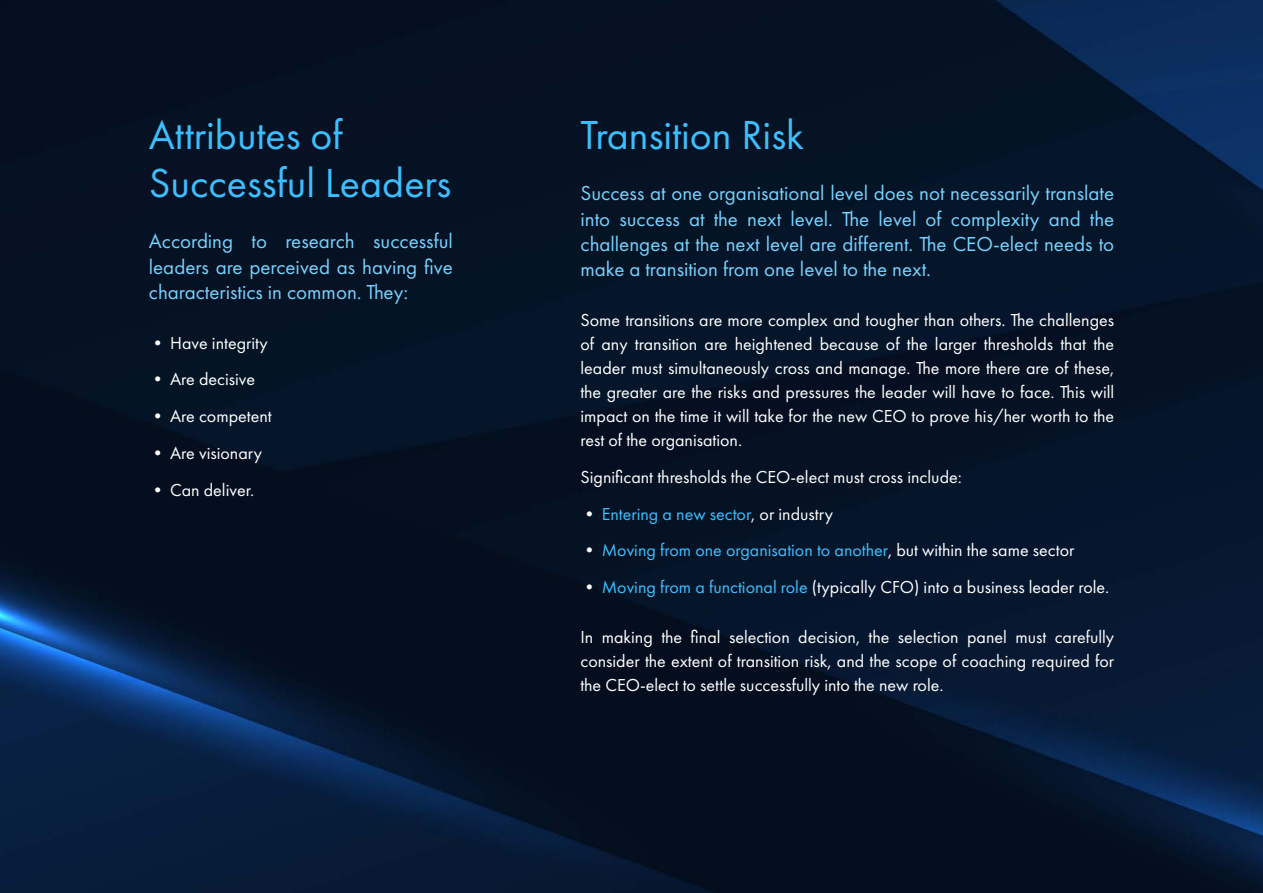
<style>
.page{position:relative;width:1263px;height:893px;background:#fff}
.page>*{position:absolute;margin:0;border:0;box-sizing:border-box;transform-origin:0 0}
.t1{font:42px/48px "Futura PT";color:#3cbfff}
.t2{font:21px/25.5px "Futura PT";color:#77d2ff;text-align:justify}
.t3{font:18px/24px "Futura PT";color:#fff;text-align:justify}
.t4{font:18px "Futura PT";color:#3cbfff}
.s1{color:#fff}
.s2{color:#3cbfff}
</style>
<div class="page">
<img style="left:0;top:0;width:1263px;height:893px">
<h1 class="t1" style="left:149px;top:111px;width:304px">Attributes of<br>Successful Leaders</h1>
<p class="t2" style="left:149px;top:228px;width:306px">According to research successful leaders are perceived as having five characteristics in common. They:</p>
<p class="t3" style="left:149px;top:330px;width:121px">• Have integrity</p>
<p class="t3" style="left:149px;top:367px;width:108px">• Are decisive</p>
<p class="t3" style="left:149px;top:404px;width:124px">• Are competent</p>
<p class="t3" style="left:149px;top:441px;width:115px">• Are visionary</p>
<p class="t3" style="left:149px;top:477px;width:107px">• Can deliver.</p>
<h1 class="t1" style="left:580px;top:111px;width:225px">Transition Risk</h1>
<p class="t2" style="left:580px;top:180px;width:535px">Success at one organisational level does not necessarily translate into success at the next level. The level of complexity and the challenges at the next level are different. The CEO-elect needs to make a transition from one level to the next.</p>
<p class="t3" style="left:580px;top:308px;width:535px">Some transitions are more complex and tougher than others. The challenges of any transition are heightened because of the larger thresholds that the leader must simultaneously cross and manage. The more there are of these, the greater are the risks and pressures the leader will have to face. This will impact on the time it will take for the new CEO to prove his/her worth to the rest of the organisation.</p>
<p class="t3" style="left:580px;top:465px;width:383px">Significant thresholds the CEO-elect must cross include:</p>
<p class="t4" style="left:580px;top:503px;width:254px"><span class="s1">•</span> Entering a new sector<span class="s1">, or industry</span></p>
<p class="t4" style="left:580px;top:540px;width:495px"><span class="s1">•</span> Moving from one organisation to another<span class="s1">, but within the same sector</span></p>
<p class="t3" style="left:580px;top:575px;width:530px">• <span class="s2">Moving from a functional role</span> (typically CFO) into a business leader role.</p>
<p class="t3" style="left:580px;top:624px;width:535px">In making the final selection decision, the selection panel must carefully consider the extent of transition risk, and the scope of coaching required for the CEO-elect to settle successfully into the new role.</p>
</div>
